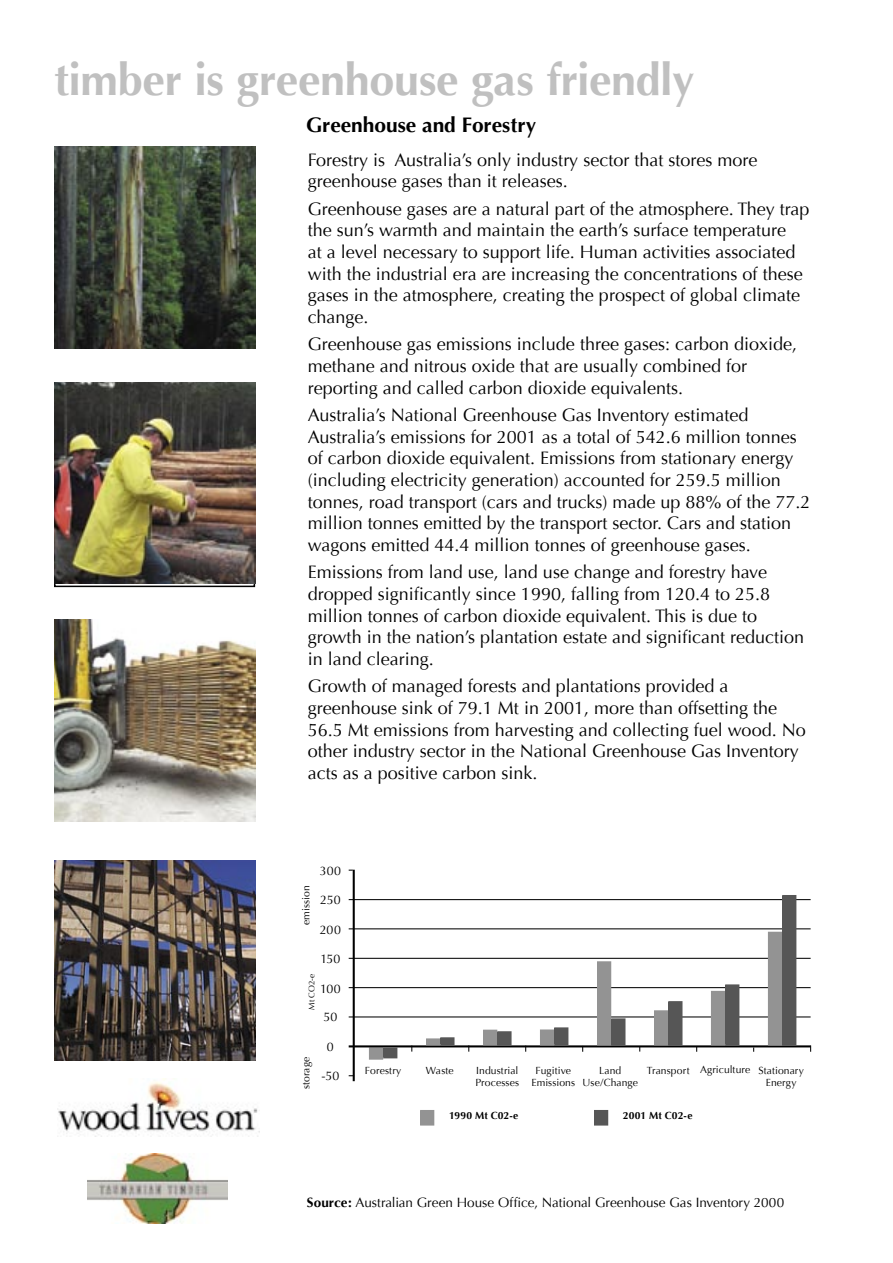
<style>
.page{position:relative;width:893px;height:1263px;background:#fff}
.page>*{position:absolute;margin:0;border:0;box-sizing:border-box;transform-origin:0 0}
.t1{font:700 45px "Optima";letter-spacing:-.01em;color:#c0c0c0}
.t2{font:700 21px "Optima";letter-spacing:-.005em;color:#000}
.t3{font:18px/21.6px "Optima";color:#000}
.t4{font:13.5px "Optima";color:#000}
.t5{font:12.45px "Optima";letter-spacing:.005em;color:#000}
.t6{font:10.35px "Optima";letter-spacing:.01em;color:#000}
.t7{font:700 10.35px "Optima";letter-spacing:.01em;color:#000}
.t8{font:8.25px "Optima";color:#000}
.s1{font-weight:700}
</style>
<div class="page">
<img style="left:57px;top:1079px;width:202px;height:56px">
<div style="left:369px;top:1048px;width:14px;height:11px;background:#939393"></div>
<hr style="left:349px;top:1045px;width:462px;height:2px;background:#000">
<hr style="left:349px;top:1016px;width:462px;height:1px;background:#000">
<hr style="left:349px;top:987px;width:462px;height:1px;background:#000">
<div style="left:711px;top:992px;width:14px;height:52px;background:#939393"></div>
<div style="left:711px;top:991px;width:14px;height:54px;border:1px solid #939393"></div>
<hr style="left:349px;top:958px;width:462px;height:1px;background:#000">
<div style="left:768px;top:933px;width:14px;height:111px;background:#939393"></div>
<div style="left:654px;top:1011px;width:14px;height:33px;background:#939393"></div>
<div style="left:654px;top:1010px;width:14px;height:35px;border:1px solid #939393"></div>
<div style="left:597px;top:962px;width:14px;height:82px;background:#939393"></div>
<div style="left:540px;top:1030px;width:14px;height:14px;background:#939393"></div>
<div style="left:540px;top:1030px;width:14px;height:15px;border:1px solid #939393"></div>
<hr style="left:349px;top:928px;width:462px;height:1px;background:#000">
<div style="left:484px;top:1031px;width:13px;height:13px;background:#939393"></div>
<div style="left:483px;top:1030px;width:14px;height:15px;border:1px solid #939393"></div>
<hr style="left:349px;top:899px;width:462px;height:1px;background:#000">
<div style="left:427px;top:1039px;width:13px;height:5px;background:#939393"></div>
<div style="left:426px;top:1039px;width:14px;height:6px;border:1px solid #939393"></div>
<hr style="left:353px;top:870px;width:2px;height:211px;background:#000">
<div style="left:384px;top:1048px;width:13px;height:9px;background:#565656"></div>
<div style="left:383px;top:1048px;width:15px;height:10px;border:1px solid #565656"></div>
<div style="left:441px;top:1038px;width:13px;height:6px;background:#565656"></div>
<div style="left:440px;top:1037px;width:15px;height:8px;border:1px solid #565656"></div>
<div style="left:498px;top:1032px;width:13px;height:12px;background:#565656"></div>
<div style="left:497px;top:1031px;width:15px;height:14px;border:1px solid #565656"></div>
<div style="left:555px;top:1028px;width:13px;height:16px;background:#565656"></div>
<div style="left:554px;top:1028px;width:15px;height:17px;border:1px solid #565656"></div>
<div style="left:612px;top:1019px;width:13px;height:25px;background:#565656"></div>
<div style="left:611px;top:1019px;width:15px;height:26px;border:1px solid #565656"></div>
<div style="left:669px;top:1002px;width:13px;height:42px;background:#565656"></div>
<div style="left:668px;top:1001px;width:15px;height:44px;border:1px solid #565656"></div>
<div style="left:726px;top:985px;width:13px;height:59px;background:#565656"></div>
<div style="left:725px;top:985px;width:15px;height:60px;border:1px solid #565656"></div>
<div style="left:783px;top:896px;width:13px;height:148px;background:#565656"></div>
<div style="left:782px;top:895px;width:15px;height:150px;border:1px solid #565656"></div>
<div style="left:421px;top:1111px;width:13px;height:13px;background:#939393"></div>
<div style="left:420px;top:1110px;width:14px;height:15px;border:1px solid #939393"></div>
<div style="left:594px;top:1111px;width:14px;height:13px;background:#565656"></div>
<div style="left:594px;top:1110px;width:14px;height:15px;border:1px solid #565656"></div>
<img style="left:54px;top:147px;width:201px;height:202px">
<img style="left:54px;top:861px;width:201px;height:200px">
<img style="left:54px;top:383px;width:201px;height:200px">
<img style="left:54px;top:619px;width:201px;height:202px">
<img style="left:88px;top:1153px;width:139px;height:70px">
<p class="t1" style="left:54px;top:54px;width:642px">timber is greenhouse gas friendly</p>
<p class="t2" style="left:306px;top:112px;width:232px">Greenhouse and Forestry</p>
<p class="t3" style="left:308px;top:149px;width:451px">Forestry is Australia’s only industry sector that stores more greenhouse gases than it releases.</p>
<p class="t3" style="left:308px;top:198px;width:503px">Greenhouse gases are a natural part of the atmosphere. They trap the sun’s warmth and maintain the earth’s surface temperature<br>at a level necessary to support life. Human activities associated with the industrial era are increasing the concentrations of these gases in the atmosphere, creating the prospect of global climate change.</p>
<p class="t3" style="left:308px;top:334px;width:491px">Greenhouse gas emissions include three gases: carbon dioxide, methane and nitrous oxide that are usually combined for reporting and called carbon dioxide equivalents.</p>
<p class="t3" style="left:308px;top:405px;width:504px">Australia’s National Greenhouse Gas Inventory estimated Australia’s emissions for 2001 as a total of 542.6 million tonnes of carbon dioxide equivalent. Emissions from stationary energy (including electricity generation) accounted for 259.5 million tonnes, road transport (cars and trucks) made up 88% of the 77.2 million tonnes emitted by the transport sector. Cars and station wagons emitted 44.4 million tonnes of greenhouse gases.</p>
<p class="t3" style="left:308px;top:562px;width:498px">Emissions from land use, land use change and forestry have dropped significantly since 1990, falling from 120.4 to 25.8 million tonnes of carbon dioxide equivalent. This is due to growth in the nation’s plantation estate and significant reduction in land clearing.</p>
<p class="t3" style="left:308px;top:676px;width:499px">Growth of managed forests and plantations provided a greenhouse sink of 79.1 Mt in 2001, more than offsetting the 56.5 Mt emissions from harvesting and collecting fuel wood. No other industry sector in the National Greenhouse Gas Inventory acts as a positive carbon sink.</p>
<p class="t6" style="left:300px;top:925px;width:41px;rotate:-90deg">emission</p>
<p class="t5" style="left:320px;top:863px;width:23px">300</p>
<p class="t5" style="left:320px;top:893px;width:22px">250</p>
<p class="t5" style="left:320px;top:922px;width:23px">200</p>
<p class="t5" style="left:320px;top:952px;width:21px">150</p>
<p class="t8" style="left:307px;top:1010px;width:38px;rotate:-90deg">Mt CO2-e</p>
<p class="t5" style="left:320px;top:981px;width:22px">100</p>
<p class="t5" style="left:323px;top:1010px;width:15px">50</p>
<p class="t6" style="left:300px;top:1089px;width:34px;rotate:-90deg">storage</p>
<p class="t5" style="left:327px;top:1040px;width:8px">0</p>
<p class="t5" style="left:321px;top:1068px;width:19px">-50</p>
<p class="t6" style="left:365px;top:1064px;width:38px">Forestry</p>
<p class="t6" style="left:426px;top:1064px;width:29px">Waste</p>
<p class="t6" style="left:476px;top:1064px;width:44px">Industrial</p>
<p class="t6" style="left:475px;top:1076px;width:45px">Processes</p>
<p class="t6" style="left:536px;top:1064px;width:37px">Fugitive</p>
<p class="t6" style="left:532px;top:1076px;width:45px">Emissions</p>
<p class="t6" style="left:599px;top:1064px;width:24px">Land</p>
<p class="t6" style="left:582px;top:1076px;width:57px">Use/Change</p>
<p class="t6" style="left:647px;top:1064px;width:44px">Transport</p>
<p class="t6" style="left:700px;top:1063px;width:52px">Agriculture</p>
<p class="t6" style="left:758px;top:1064px;width:47px">Stationary</p>
<p class="t6" style="left:766px;top:1076px;width:32px">Energy</p>
<p class="t7" style="left:449px;top:1110px;width:71px">1990 Mt C02-e</p>
<p class="t7" style="left:623px;top:1110px;width:71px">2001 Mt C02-e</p>
<p class="t4" style="left:307px;top:1195px;width:479px"><span class="s1">Source:</span> Australian Green House Office, National Greenhouse Gas Inventory 2000</p>
</div>
